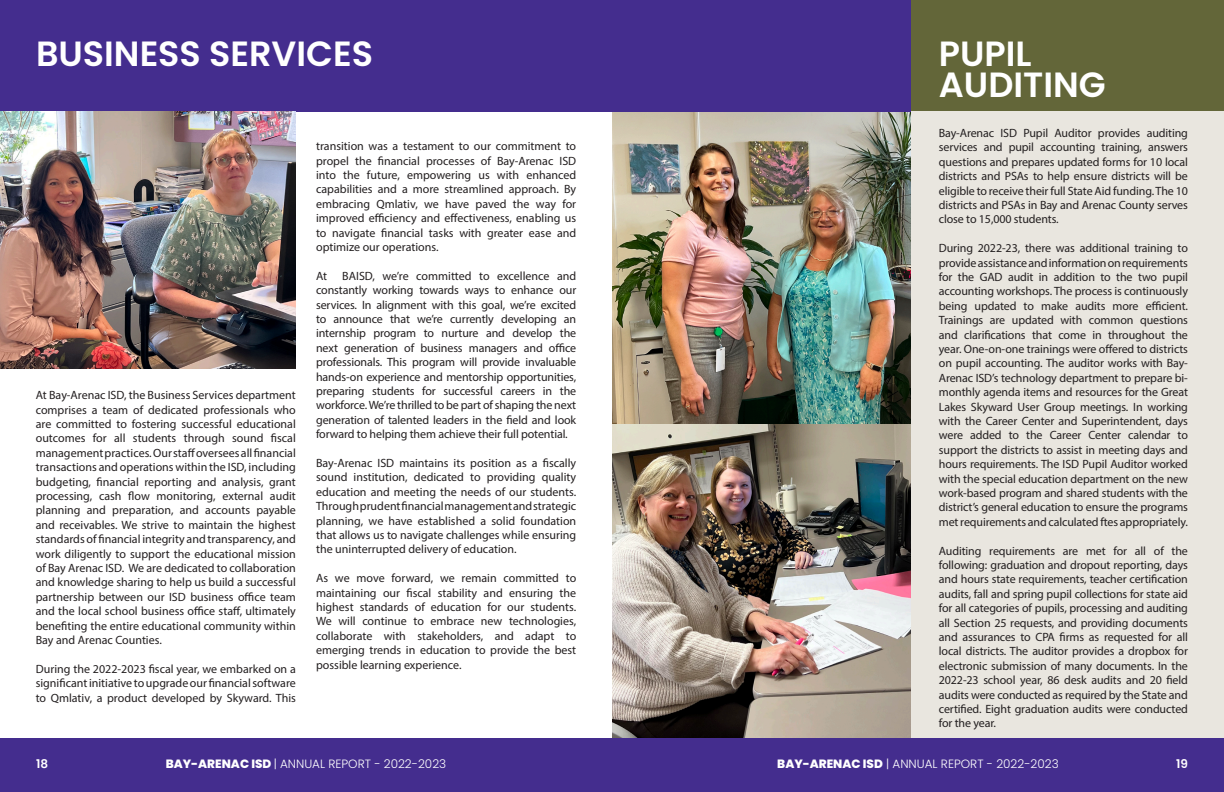
<style>
.page{position:relative;width:1224px;height:792px;background:#fff}
.page>*{position:absolute;margin:0;border:0;box-sizing:border-box;transform-origin:0 0}
.t1{font:600 35px/31px "Poppins";color:#fff}
.t2{font:12px/14.4px "Myriad Pro";letter-spacing:-.005em;color:#231f20;text-align:justify}
.t3{font:300 12px "Poppins";color:#fff}
.t4{font:600 12px "Poppins";color:#fff}
.s1{font-weight:800}
</style>
<div class="page">
<div style="left:0;top:738px;width:1224px;height:54px;background:#442d8e"></div>
<div style="left:910px;top:0;width:314px;height:111px;background:#636639"></div>
<div style="left:910px;top:111px;width:314px;height:627px;background:#e9e6df"></div>
<div style="left:0;top:0;width:612px;height:111px;background:#442d8e"></div>
<img style="left:0;top:111px;width:296px;height:257px">
<img style="left:612px;top:111px;width:298px;height:627px">
<div style="left:603px;top:0;width:307px;height:111px;background:#442d8e"></div>
<h1 class="t1" style="left:36px;top:38px;width:339px">BUSINESS SERVICES</h1>
<p class="t2" style="left:36px;top:388px;width:262px">At Bay-Arenac ISD, the Business Services department comprises a team of dedicated professionals who are committed to fostering successful educational outcomes for all students through sound fiscal management practices. Our staff oversees all financial transactions and operations within the ISD, including budgeting, financial reporting and analysis, grant processing, cash flow monitoring, external audit planning and preparation, and accounts payable and receivables. We strive to maintain the highest standards of financial integrity and transparency, and work diligently to support the educational mission of Bay Arenac ISD. We are dedicated to collaboration and knowledge sharing to help us build a successful partnership between our ISD business office team and the local school business office staff, ultimately benefiting the entire educational community within Bay and Arenac Counties.</p>
<p class="t2" style="left:36px;top:661px;width:262px">During the 2022-2023 fiscal year, we embarked on a significant initiative to upgrade our financial software to Qmlativ, a product developed by Skyward. This</p>
<p class="t2" style="left:316px;top:139px;width:262px">transition was a testament to our commitment to propel the financial processes of Bay-Arenac ISD into the future, empowering us with enhanced capabilities and a more streamlined approach. By embracing Qmlativ, we have paved the way for improved efficiency and effectiveness, enabling us to navigate financial tasks with greater ease and optimize our operations.</p>
<p class="t2" style="left:316px;top:268px;width:13px">At</p>
<p class="t2" style="left:316px;top:268px;width:262px;text-indent:26px">BAISD, we’re committed to excellence and constantly working towards ways to enhance our services. In alignment with this goal, we’re excited to announce that we’re currently developing an internship program to nurture and develop the next generation of business managers and office professionals. This program will provide invaluable hands-on experience and mentorship opportunities, preparing students for successful careers in the workforce. We’re thrilled to be part of shaping the next generation of talented leaders in the field and look forward to helping them achieve their full potential.</p>
<p class="t2" style="left:316px;top:455px;width:262px">Bay-Arenac ISD maintains its position as a fiscally sound institution, dedicated to providing quality education and meeting the needs of our students.<br>Through prudent financial management and strategic planning, we have established a solid foundation that allows us to navigate challenges while ensuring the uninterrupted delivery of education.</p>
<p class="t2" style="left:316px;top:571px;width:262px">As we move forward, we remain committed to maintaining our fiscal stability and ensuring the highest standards of education for our students.<br>We will continue to embrace new technologies, collaborate with stakeholders, and adapt to emerging trends in education to provide the best possible learning experience.</p>
<h1 class="t1" style="left:939px;top:38px;width:168px">PUPIL<br>AUDITING</h1>
<p class="t2" style="left:939px;top:126px;width:251px">Bay-Arenac ISD Pupil Auditor provides auditing services and pupil accounting training, answers questions and prepares updated forms for 10 local districts and PSAs to help ensure districts will be eligible to receive their full State Aid funding. The 10 districts and PSAs in Bay and Arenac County serves close to 15,000 students.</p>
<p class="t2" style="left:939px;top:241px;width:251px">During 2022-23, there was additional training to provide assistance and information on requirements for the GAD audit in addition to the two pupil accounting workshops. The process is continuously being updated to make audits more efficient.<br>Trainings are updated with common questions and clarifications that come in throughout the year. One-on-one trainings were offered to districts on pupil accounting. The auditor works with Bay-Arenac ISD’s technology department to prepare bi&shy;monthly agenda items and resources for the Great Lakes Skyward User Group meetings. In working with the Career Center and Superintendent, days were added to the Career Center calendar to support the districts to assist in meeting days and hours requirements. The ISD Pupil Auditor worked with the special education department on the new work-based program and shared students with the district’s general education to ensure the programs met requirements and calculated ftes appropriately.</p>
<p class="t2" style="left:939px;top:543px;width:251px">Auditing requirements are met for all of the following: graduation and dropout reporting, days and hours state requirements, teacher certification audits, fall and spring pupil collections for state aid for all categories of pupils, processing and auditing all Section 25 requests, and providing documents and assurances to CPA firms as requested for all local districts. The auditor provides a dropbox for electronic submission of many documents. In the 2022-23 school year, 86 desk audits and 20 field audits were conducted as required by the State and certified. Eight graduation audits were conducted for the year.</p>
<p class="t4" style="left:36px;top:757px;width:14px">18</p>
<p class="t3" style="left:166px;top:757px;width:282px"><span class="s1">BAY-ARENAC ISD</span> | ANNUAL REPORT - 2022-2023</p>
<p class="t3" style="left:777px;top:757px;width:283px"><span class="s1">BAY-ARENAC ISD</span> | ANNUAL REPORT - 2022-2023</p>
<p class="t4" style="left:1176px;top:757px;width:13px">19</p>
</div>
